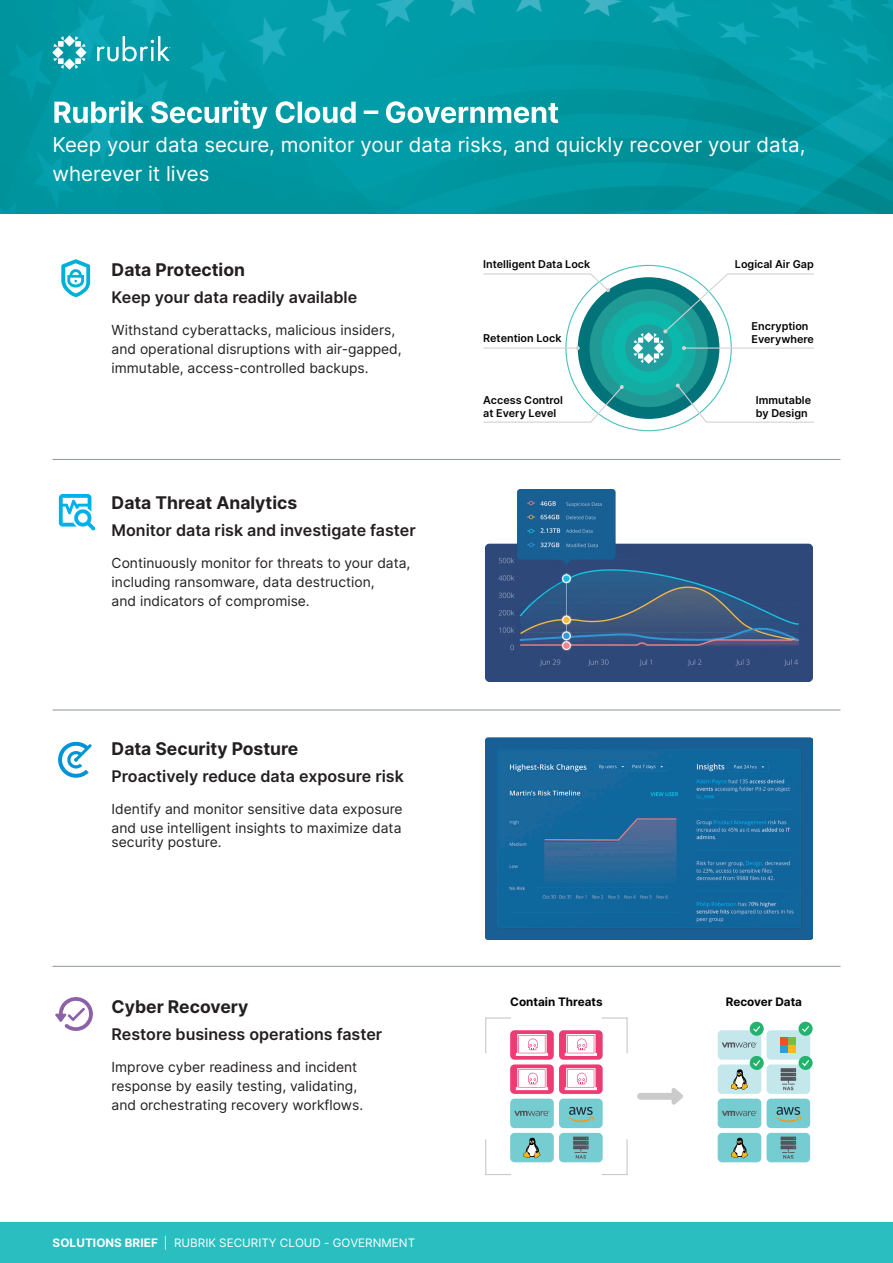
<style>
.page{position:relative;width:893px;height:1263px;background:#fff}
.page>*{position:absolute;margin:0;border:0;box-sizing:border-box;transform-origin:0 0}
.t1{font:20.4px/29.2px "Inter";color:#fff}
.t2{font:700 17.55px "Inter";color:#231f20}
.t3{font:600 16.05px "Inter";color:#231f20}
.t4{font:13.8px/18.9px "Inter";color:#231f20}
.t5{font:11.7px "Inter";color:#fff}
.t6{font:700 11.7px "Inter";color:#040503}
.t7{font:600 10.8px/12.9px "Inter";color:#040503}
.s1{font-weight:700}
</style>
<div class="page">
<img style="left:0;top:0;width:893px;height:213px">
<svg style="left:64px;top:36px;width:11px;height:10px"></svg>
<svg style="left:64px;top:59px;width:11px;height:10px"></svg>
<svg style="left:76px;top:47px;width:10px;height:11px"></svg>
<svg style="left:53px;top:36px;width:11px;height:11px"></svg>
<svg style="left:75px;top:58px;width:11px;height:11px"></svg>
<svg style="left:53px;top:58px;width:11px;height:11px"></svg>
<svg style="left:75px;top:36px;width:11px;height:11px"></svg>
<svg style="left:53px;top:47px;width:10px;height:11px"></svg>
<svg style="left:97px;top:36px;width:73px;height:25px;background:#3eb4bd"></svg>
<svg style="left:54px;top:100px;width:504px;height:29px"></svg>
<hr style="left:53px;top:459px;width:787px;height:1px;background:#8b979d">
<hr style="left:53px;top:710px;width:787px;height:1px;background:#8b979d">
<hr style="left:53px;top:966px;width:787px;height:1px;background:#8b979d">
<div style="left:0;top:1223px;width:893px;height:40px;background:#2bbec0"></div>
<svg style="left:61px;top:259px;width:29px;height:38px"></svg>
<svg style="left:55px;top:997px;width:38px;height:34px"></svg>
<svg style="left:59px;top:494px;width:36px;height:36px"></svg>
<svg style="left:58px;top:741px;width:34px;height:37px"></svg>
<img style="left:485px;top:489px;width:327px;height:193px">
<svg style="left:485px;top:1139px;width:27px;height:36px"></svg>
<svg style="left:601px;top:1139px;width:27px;height:36px"></svg>
<div style="left:510px;top:1030px;width:44px;height:30px;background:#ef3b74;border-radius:4px"></div>
<div style="left:510px;top:1133px;width:44px;height:29px;background:#75ccd1;border-radius:4px"></div>
<svg style="left:523px;top:1138px;width:17px;height:20px"></svg>
<div style="left:510px;top:1099px;width:44px;height:29px;background:#75ccd1;border-radius:4px"></div>
<svg style="left:514px;top:1110px;width:36px;height:6px"></svg>
<svg style="left:485px;top:1017px;width:63px;height:39px"></svg>
<div style="left:559px;top:1030px;width:44px;height:30px;background:#ef3b74;border-radius:4px"></div>
<svg style="left:565px;top:1017px;width:63px;height:39px"></svg>
<div style="left:510px;top:1064px;width:44px;height:30px;background:#ef3b74;border-radius:4px"></div>
<svg style="left:516px;top:1068px;width:32px;height:22px"></svg>
<div style="left:559px;top:1064px;width:44px;height:30px;background:#ef3b74;border-radius:4px"></div>
<svg style="left:565px;top:1068px;width:32px;height:22px"></svg>
<div style="left:718px;top:1133px;width:43px;height:29px;background:#75ccd1;border-radius:4px"></div>
<svg style="left:731px;top:1138px;width:17px;height:20px"></svg>
<div style="left:766px;top:1133px;width:44px;height:29px;background:#75ccd1;border-radius:4px"></div>
<svg style="left:781px;top:1136px;width:15px;height:4px"></svg>
<svg style="left:782px;top:1138px;width:13px;height:20px"></svg>
<div style="left:559px;top:1133px;width:44px;height:29px;background:#75ccd1;border-radius:4px"></div>
<div style="left:559px;top:1099px;width:44px;height:29px;background:#75ccd1;border-radius:4px"></div>
<div style="left:718px;top:1099px;width:43px;height:29px;background:#75ccd1;border-radius:4px"></div>
<svg style="left:722px;top:1110px;width:35px;height:6px"></svg>
<div style="left:766px;top:1099px;width:44px;height:29px;background:#75ccd1;border-radius:4px"></div>
<div style="left:718px;top:1064px;width:43px;height:30px;background:#c4e7ec;border-radius:4px"></div>
<div style="left:766px;top:1064px;width:44px;height:30px;background:#c4e7ec;border-radius:4px"></div>
<svg style="left:781px;top:1068px;width:15px;height:4px"></svg>
<svg style="left:782px;top:1069px;width:13px;height:21px"></svg>
<div style="left:718px;top:1030px;width:43px;height:30px;background:#c4e7ec;border-radius:4px"></div>
<svg style="left:722px;top:1042px;width:35px;height:6px"></svg>
<div style="left:766px;top:1030px;width:44px;height:30px;background:#c4e7ec;border-radius:4px"></div>
<div style="left:781px;top:1037px;width:7px;height:7px;background:#f05024"></div>
<div style="left:789px;top:1037px;width:7px;height:7px;background:#7cbb42"></div>
<div style="left:781px;top:1045px;width:7px;height:8px;background:#2a9fd9"></div>
<div style="left:789px;top:1045px;width:7px;height:8px;background:#fcb814"></div>
<div style="left:750px;top:1022px;width:14px;height:14px;background:#22b36e;border-radius:50%"></div>
<svg style="left:753px;top:1026px;width:8px;height:6px"></svg>
<svg style="left:798px;top:1022px;width:15px;height:14px"></svg>
<svg style="left:801px;top:1024px;width:9px;height:9px"></svg>
<div style="left:750px;top:1056px;width:14px;height:14px;background:#22b36e;border-radius:50%"></div>
<svg style="left:731px;top:1059px;width:30px;height:31px"></svg>
<svg style="left:798px;top:1056px;width:15px;height:14px"></svg>
<svg style="left:801px;top:1059px;width:9px;height:8px"></svg>
<svg style="left:637px;top:1088px;width:46px;height:17px"></svg>
<svg style="left:775px;top:1107px;width:26px;height:15px"></svg>
<svg style="left:568px;top:1107px;width:26px;height:15px"></svg>
<svg style="left:573px;top:1136px;width:16px;height:4px"></svg>
<svg style="left:573px;top:1141px;width:16px;height:4px"></svg>
<svg style="left:573px;top:1145px;width:16px;height:4px"></svg>
<svg style="left:575px;top:1138px;width:12px;height:20px"></svg>
<img style="left:485px;top:737px;width:327px;height:203px">
<svg style="left:483px;top:273px;width:331px;height:150px"></svg>
<h1 class="t1" style="left:53px;top:130px;width:754px">Keep your data secure, monitor your data risks, and quickly recover your data, wherever it lives</h1>
<p class="t2" style="left:112px;top:257px;width:135px">Data Protection</p>
<p class="t3" style="left:112px;top:285px;width:247px">Keep your data readily available</p>
<p class="t4" style="left:112px;top:320px;width:292px">Withstand cyberattacks, malicious insiders, and operational disruptions with air-gapped, immutable, access-controlled backups.</p>
<p class="t2" style="left:112px;top:489px;width:187px">Data Threat Analytics</p>
<p class="t3" style="left:112px;top:518px;width:306px">Monitor data risk and investigate faster</p>
<p class="t4" style="left:112px;top:553px;width:300px">Continuously monitor for threats to your data, including ransomware, data destruction,<br>and indicators of compromise.</p>
<p class="t2" style="left:112px;top:735px;width:188px">Data Security Posture</p>
<p class="t3" style="left:112px;top:764px;width:294px">Proactively reduce data exposure risk</p>
<p class="t4" style="left:112px;top:799px;width:293px">Identify and monitor sensitive data exposure and use intelligent insights to maximize data</p>
<p class="t4" style="left:112px;top:832px;width:112px">security posture.</p>
<p class="t2" style="left:112px;top:993px;width:138px">Cyber Recovery</p>
<p class="t3" style="left:112px;top:1022px;width:272px">Restore business operations faster</p>
<p class="t4" style="left:112px;top:1057px;width:253px">Improve cyber readiness and incident response by easily testing, validating, and orchestrating recovery workflows.</p>
<p class="t5" style="left:53px;top:1234px;width:364px"><span class="s1">SOLUTIONS BRIEF</span> | RUBRIK SECURITY CLOUD - GOVERNMENT</p>
<p class="t7" style="left:483px;top:257px;width:109px">Intelligent Data Lock</p>
<p class="t7" style="left:483px;top:331px;width:80px">Retention Lock</p>
<p class="t7" style="left:483px;top:393px;width:81px">Access Control at Every Level</p>
<p class="t7" style="left:735px;top:257px;width:80px">Logical Air Gap</p>
<p class="t7" style="left:752px;top:319px;width:64px">Encryption<br>Everywhere</p>
<p class="t7" style="left:756px;top:393px;width:57px">Immutable by Design</p>
<p class="t6" style="left:510px;top:993px;width:94px">Contain Threats</p>
<p class="t6" style="left:726px;top:993px;width:78px">Recover Data</p>
</div>
